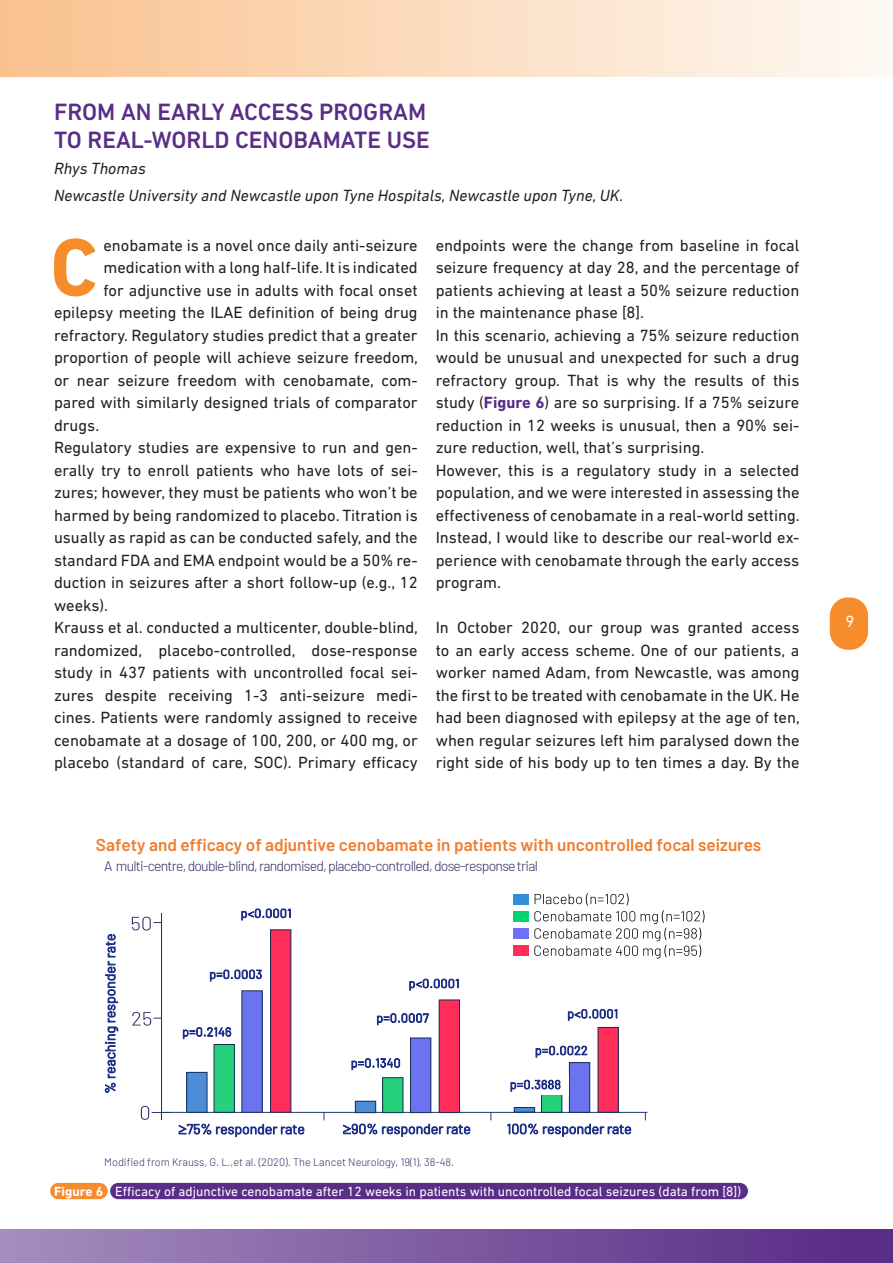
<style>
.page{position:relative;width:893px;height:1263px;background:#fff}
.page>*{position:absolute;margin:0;border:0;box-sizing:border-box;transform-origin:0 0}
.t1{font:700 82.65px "DIN Next LT Pro";color:#f68c2b}
.Heading_1{font:500 24px "DIN Next LT Pro";color:#5a2d87}
.t2{font:600 17.1px "Barlow";color:#ed7d31}
.t3{font:16.5px/22.5px "DIN Next LT Pro";color:#231f20;text-align:justify}
.t4{font:italic 16.5px "DIN Next LT Pro";color:#231f20}
.t5{font:16.5px "DIN Next LT Pro";color:#fff}
.t6{font:300 14.1px "Barlow";letter-spacing:-.055em;color:#2c2e65}
.t7{font:300 13.8px "Barlow";color:#1d2f87}
.t8{font:13.5px "DIN Next LT Pro";color:#fff}
.t9{font:300 12.3px "Barlow";letter-spacing:.025em;color:#1d2f87}
.t10{font:300 10.95px "Barlow";color:#2c2e65}
.s1{font-weight:700;color:#5a2d87}
.s2{font-weight:700}
</style>
<div class="page">
<div style="left:830px;top:597px;width:38px;height:53px;background:#f68c2b;border-radius:18px"></div>
<div style="left:0;top:0;width:892px;height:77px;background:linear-gradient(to right,#fac18d,#fef9f4)"></div>
<div style="left:0;top:1230px;width:893px;height:33px;background:linear-gradient(to right,#a68ebe,#562884)"></div>
<div style="left:110px;top:1183px;width:638px;height:16px;background:#5a2d87;border-radius:8px"></div>
<div style="left:50px;top:1183px;width:58px;height:16px;background:#f68c2b;border-radius:8px"></div>
<div style="left:513px;top:894px;width:16px;height:10px;background:#348ddc"></div>
<div style="left:513px;top:911px;width:16px;height:10px;background:#00d572"></div>
<div style="left:513px;top:929px;width:16px;height:10px;background:#6e70f5"></div>
<div style="left:513px;top:946px;width:16px;height:10px;background:#ff2d59"></div>
<svg style="left:534px;top:893px;width:171px;height:66px"></svg>
<svg style="left:132px;top:914px;width:40px;height:206px"></svg>
<hr style="left:163px;top:1112px;width:484px;height:1px;background:#243a70">
<div style="left:187px;top:1072px;width:20px;height:40px;background:#4b8dd7"></div>
<div style="left:186px;top:1072px;width:21px;height:41px;border:1px solid #172c51"></div>
<div style="left:214px;top:1044px;width:20px;height:68px;background:#26d17c"></div>
<div style="left:214px;top:1044px;width:21px;height:69px;border:1px solid #172c51"></div>
<div style="left:242px;top:991px;width:20px;height:121px;background:#6c73ef"></div>
<div style="left:241px;top:990px;width:22px;height:123px;border:1px solid #172c51"></div>
<div style="left:271px;top:930px;width:20px;height:182px;background:#ff2d59"></div>
<div style="left:270px;top:929px;width:21px;height:184px;border:1px solid #172c51"></div>
<div style="left:355px;top:1101px;width:21px;height:11px;background:#4b8dd7"></div>
<div style="left:355px;top:1101px;width:21px;height:12px;border:1px solid #172c51"></div>
<div style="left:383px;top:1078px;width:20px;height:34px;background:#26d17c"></div>
<div style="left:382px;top:1077px;width:21px;height:36px;border:1px solid #172c51"></div>
<div style="left:410px;top:1038px;width:21px;height:74px;background:#6c73ef"></div>
<div style="left:410px;top:1037px;width:21px;height:76px;border:1px solid #172c51"></div>
<div style="left:439px;top:1000px;width:20px;height:112px;background:#ff2d59"></div>
<div style="left:439px;top:999px;width:21px;height:114px;border:1px solid #172c51"></div>
<div style="left:514px;top:1107px;width:21px;height:5px;background:#4b8dd7"></div>
<div style="left:514px;top:1107px;width:21px;height:5px;border:1px solid #172c51"></div>
<div style="left:541px;top:1094px;width:21px;height:18px;background:#26d17c"></div>
<div style="left:541px;top:1094px;width:21px;height:19px;border:1px solid #172c51"></div>
<div style="left:569px;top:1062px;width:21px;height:50px;background:#6c73ef"></div>
<div style="left:569px;top:1062px;width:21px;height:51px;border:1px solid #172c51"></div>
<div style="left:598px;top:1027px;width:20px;height:85px;background:#ff2d59"></div>
<div style="left:598px;top:1027px;width:21px;height:86px;border:1px solid #172c51"></div>
<p class="Heading_1" style="left:54px;top:98px;width:374px">FROM AN EARLY ACCESS PROGRAM</p>
<p class="Heading_1" style="left:54px;top:126px;width:377px">TO REAL-WORLD CENOBAMATE USE</p>
<p class="t4" style="left:54px;top:159px;width:93px">Rhys Thomas</p>
<p class="t4" style="left:54px;top:186px;width:571px">Newcastle University and Newcastle upon Tyne Hospitals, Newcastle upon Tyne, UK.</p>
<p class="t1" style="left:50px;top:219px;width:49px">C</p>
<p class="t3" style="left:103px;top:233px;width:316px">enobamate is a novel once daily anti-seizure</p>
<p class="t3" style="left:103px;top:256px;width:316px">medication with a long half-life. It is indicated</p>
<p class="t3" style="left:103px;top:278px;width:316px">for adjunctive use in adults with focal onset</p>
<p class="t3" style="left:54px;top:301px;width:365px">epilepsy meeting the ILAE definition of being drug</p>
<p class="t3" style="left:54px;top:323px;width:365px">refractory. Regulatory studies predict that a greater</p>
<p class="t3" style="left:54px;top:346px;width:366px">proportion of people will achieve seizure freedom,</p>
<p class="t3" style="left:54px;top:368px;width:365px">or near seizure freedom with cenobamate, com-</p>
<p class="t3" style="left:54px;top:391px;width:365px">pared with similarly designed trials of comparator</p>
<p class="t3" style="left:54px;top:413px;width:47px">drugs.</p>
<p class="t3" style="left:54px;top:436px;width:365px">Regulatory studies are expensive to run and gen&shy;erally try to enroll patients who have lots of sei&shy;zures; however, they must be patients who won’t be harmed by being randomized to placebo. Titration is usually as rapid as can be conducted safely, and the standard FDA and EMA endpoint would be a 50% re&shy;duction in seizures after a short follow-up (e.g., 12 weeks).</p>
<p class="t3" style="left:54px;top:616px;width:366px">Krauss et al. conducted a multicenter, double-blind, randomized, placebo-controlled, dose-response study in 437 patients with uncontrolled focal sei&shy;zures despite receiving 1-3 anti-seizure medi&shy;cines. Patients were randomly assigned to receive cenobamate at a dosage of 100, 200, or 400 mg, or placebo (standard of care, SOC). Primary efficacy</p>
<p class="t3" style="left:436px;top:233px;width:365px">endpoints were the change from baseline in focal seizure frequency at day 28, and the percentage of patients achieving at least a 50% seizure reduction in the maintenance phase [8].</p>
<p class="t3" style="left:436px;top:323px;width:365px">In this scenario, achieving a 75% seizure reduction would be unusual and unexpected for such a drug refractory group. That is why the results of this study (<span class="s1">Figure 6</span>) are so surprising. If a 75% seizure reduction in 12 weeks is unusual, then a 90% sei&shy;zure reduction, well, that’s surprising.</p>
<p class="t3" style="left:436px;top:458px;width:366px">However, this is a regulatory study in a selected population, and we were interested in assessing the effectiveness of cenobamate in a real-world setting.<br>Instead, I would like to describe our real-world ex&shy;perience with cenobamate through the early access program.</p>
<p class="t3" style="left:436px;top:616px;width:366px">In October 2020, our group was granted access to an early access scheme. One of our patients, a worker named Adam, from Newcastle, was among the first to be treated with cenobamate in the UK. He had been diagnosed with epilepsy at the age of ten, when regular seizures left him paralysed down the right side of his body up to ten times a day. By the</p>
<p class="t2" style="left:96px;top:832px;width:667px">Safety and efficacy of adjuntive cenobamate in patients with uncontrolled focal seizures</p>
<p class="t6" style="left:104px;top:856px;width:435px">A multi-centre, double-blind, randomised, placebo-controlled, dose-response trial</p>
<p class="t7" style="left:100px;top:1094px;width:162px;rotate:-90deg">% reaching responder rate</p>
<p class="t9" style="left:241px;top:904px;width:52px">p&lt;0.0001</p>
<p class="t9" style="left:209px;top:965px;width:54px">p=0.0003</p>
<p class="t9" style="left:182px;top:1023px;width:51px">p=0.2146</p>
<p class="t9" style="left:409px;top:974px;width:52px">p&lt;0.0001</p>
<p class="t9" style="left:376px;top:1009px;width:54px">p=0.0007</p>
<p class="t9" style="left:351px;top:1054px;width:51px">p=0.1340</p>
<p class="t9" style="left:567px;top:1005px;width:52px">p&lt;0.0001</p>
<p class="t9" style="left:535px;top:1041px;width:54px">p=0.0022</p>
<p class="t9" style="left:510px;top:1075px;width:53px">p=0.3688</p>
<p class="t7" style="left:187px;top:1119px;width:120px">75% responder rate</p>
<p class="t7" style="left:351px;top:1119px;width:121px">90% responder rate</p>
<p class="t7" style="left:507px;top:1119px;width:127px">100% responder rate</p>
<p class="t10" style="left:104px;top:1154px;width:351px">Modified from Krauss, G. L.,et al. (2020). The Lancet Neurology, 19(1), 38-48.</p>
<p class="t8" style="left:54px;top:1183px;width:689px"><span class="s2">Figure 6</span> Efficacy of adjunctive cenobamate after 12 weeks in patients with uncontrolled focal seizures (data from [8])</p>
<p class="t5" style="left:845px;top:612px;width:10px">9</p>
</div>
